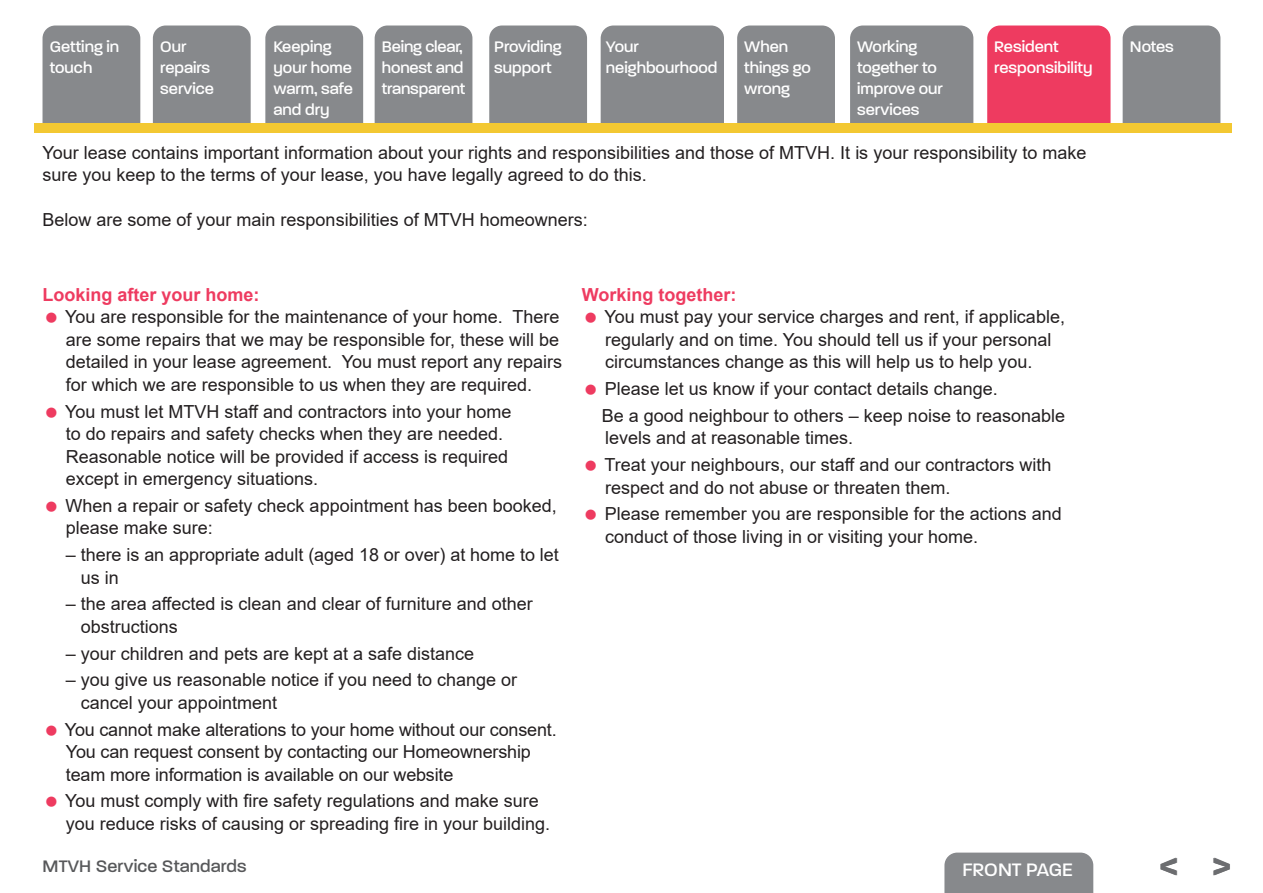
<style>
.page{position:relative;width:1263px;height:893px;background:#fff}
.page>*{position:absolute;margin:0;border:0;box-sizing:border-box;transform-origin:0 0}
.t1{font:700 33px "Paralucent";color:#6c6d70}
.t2{font:500 19.5px "Paralucent";color:#fff}
.t3{font:18px/22.5px "Arial";color:#231f20}
.t4{font:700 18px "Arial";color:#ee3b60}
.t5{font:500 18px "Paralucent";letter-spacing:.01em;color:#57585a}
.t6{font:500 16.5px/21px "Paralucent";color:#fff}
</style>
<div class="page">
<div style="left:43px;top:26px;width:97px;height:97px;background:#87898c"></div>
<div style="left:987px;top:26px;width:123px;height:97px;background:#ee3b60"></div>
<div style="left:153px;top:26px;width:98px;height:97px;background:#87898c"></div>
<div style="left:265px;top:26px;width:98px;height:97px;background:#87898c"></div>
<div style="left:375px;top:26px;width:97px;height:97px;background:#87898c"></div>
<div style="left:489px;top:26px;width:98px;height:97px;background:#87898c"></div>
<div style="left:601px;top:26px;width:123px;height:97px;background:#87898c"></div>
<div style="left:737px;top:26px;width:98px;height:97px;background:#87898c"></div>
<div style="left:850px;top:26px;width:123px;height:97px;background:#87898c"></div>
<div style="left:1123px;top:26px;width:97px;height:97px;background:#87898c"></div>
<div style="left:34px;top:123px;width:1198px;height:10px;background:#f3c832"></div>
<div style="left:944px;top:853px;width:149px;height:40px;background:#87898c"></div>
<p class="t6" style="left:50px;top:36px;width:71px">Getting in touch</p>
<p class="t6" style="left:994px;top:36px;width:100px">Resident responsibility</p>
<p class="t6" style="left:160px;top:36px;width:55px">Our repairs service</p>
<p class="t6" style="left:273px;top:36px;width:81px">Keeping your home warm, safe and dry</p>
<p class="t6" style="left:382px;top:36px;width:85px">Being clear, honest and transparent</p>
<p class="t6" style="left:494px;top:36px;width:69px">Providing support</p>
<p class="t6" style="left:606px;top:36px;width:113px">Your neighbourhood</p>
<p class="t6" style="left:744px;top:36px;width:68px">When things go wrong</p>
<p class="t6" style="left:857px;top:36px;width:87px">Working together to improve our services</p>
<p class="t6" style="left:1130px;top:36px;width:45px">Notes</p>
<p class="t3" style="left:43px;top:141px;width:1045px">Your lease contains important information about your rights and responsibilities and those of MTVH. It is your responsibility to make sure you keep to the terms of your lease, you have legally agreed to do this.</p>
<p class="t3" style="left:43px;top:209px;width:547px">Below are some of your main responsibilities of MTVH homeowners:</p>
<p class="t4" style="left:43px;top:282px;width:219px">Looking after your home:</p>
<p class="t3" style="left:65px;top:306px;width:498px">You are responsible for the maintenance of your home. There are some repairs that we may be responsible for, these will be detailed in your lease agreement. You must report any repairs for which we are responsible to us when they are required.</p>
<p class="t3" style="left:65px;top:400px;width:448px">You must let MTVH staff and contractors into your home to do repairs and safety checks when they are needed.<br>Reasonable notice will be provided if access is required except in emergency situations.</p>
<p class="t3" style="left:66px;top:494px;width:493px">When a repair or safety check appointment has been booked, please make sure:</p>
<p class="t3" style="left:81px;top:543px;width:479px;text-indent:-15px">– there is an appropriate adult (aged 18 or over) at home to let us in</p>
<p class="t3" style="left:81px;top:593px;width:453px;text-indent:-15px">– the area affected is clean and clear of furniture and other obstructions</p>
<p class="t3" style="left:66px;top:642px;width:410px">– your children and pets are kept at a safe distance</p>
<p class="t3" style="left:81px;top:669px;width:438px;text-indent:-15px">– you give us reasonable notice if you need to change or cancel your appointment</p>
<p class="t3" style="left:65px;top:718px;width:493px">You cannot make alterations to your home without our consent.<br>You can request consent by contacting our Homeownership team more information is available on our website</p>
<p class="t3" style="left:65px;top:790px;width:486px">You must comply with fire safety regulations and make sure you reduce risks of causing or spreading fire in your building.</p>
<p class="t4" style="left:582px;top:282px;width:156px">Working together:</p>
<p class="t3" style="left:604px;top:306px;width:462px">You must pay your service charges and rent, if applicable, regularly and on time. You should tell us if your personal circumstances change as this will help us to help you.</p>
<p class="t3" style="left:605px;top:377px;width:395px">Please let us know if your contact details change.</p>
<p class="t3" style="left:602px;top:404px;width:465px">Be a good neighbour to others – keep noise to reasonable levels and at reasonable times.</p>
<p class="t3" style="left:604px;top:453px;width:449px">Treat your neighbours, our staff and our contractors with respect and do not abuse or threaten them.</p>
<p class="t3" style="left:605px;top:503px;width:459px">Please remember you are responsible for the actions and conduct of those living in or visiting your home.</p>
<p class="t5" style="left:43px;top:856px;width:205px">MTVH Service Standards</p>
<p class="t1" style="left:1212px;top:844px;width:21px">&gt;</p>
<p class="t2" style="left:962px;top:858px;width:112px">FRONT PAGE</p>
</div>
